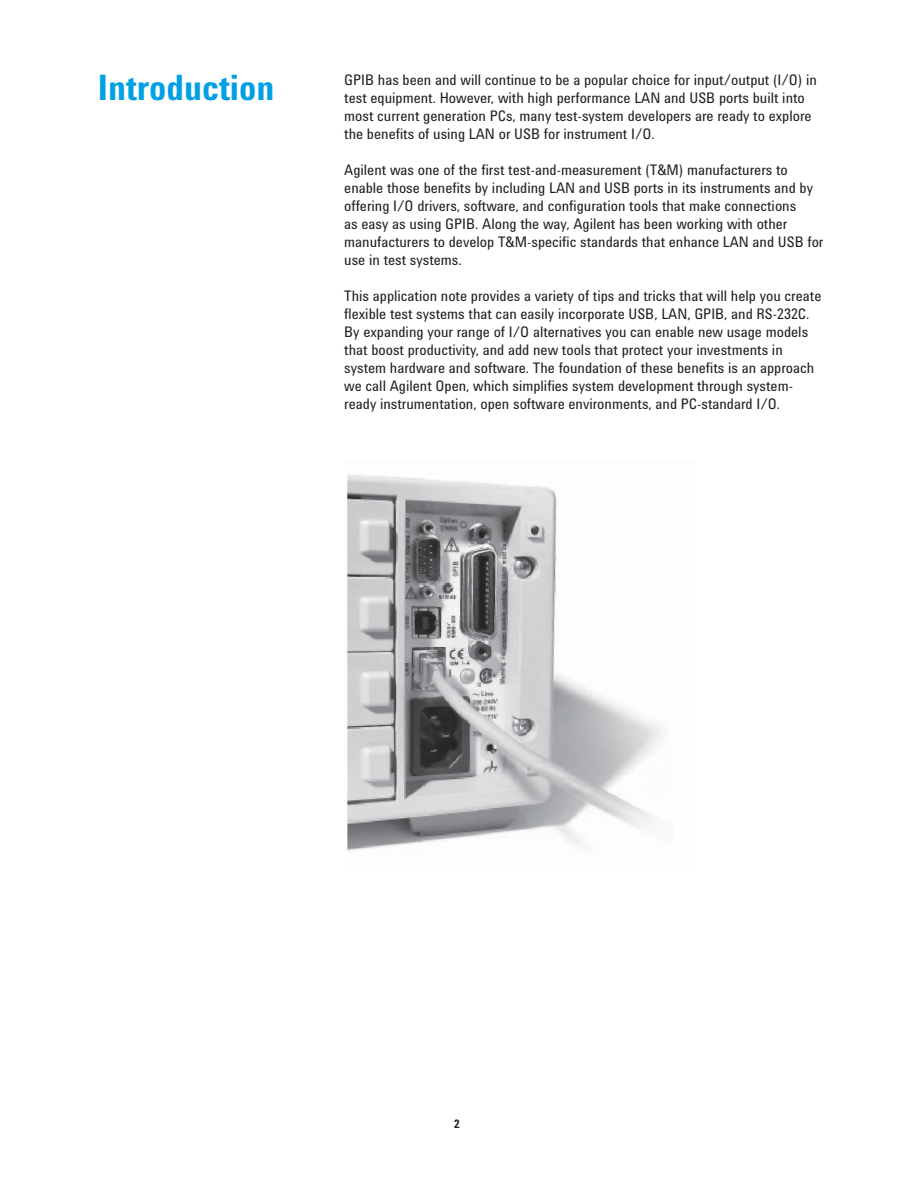
<style>
.page{position:relative;width:918px;height:1188px;background:#fff}
.page>*{position:absolute;margin:0;border:0;box-sizing:border-box;transform-origin:0 0}
.t1{font:700 36px "Agilent Condensed CFF";color:#00a0e4}
.t2{font:15px/18px "Agilent Condensed CFF";color:#231f20}
.t3{font:700 12px "Agilent Condensed CFF";color:#231f20}
</style>
<div class="page">
<img style="left:347px;top:474px;width:317px;height:377px">
<h1 class="t1" style="left:98px;top:74px;width:178px">Introduction</h1>
<p class="t2" style="left:344px;top:72px;width:474px">GPIB has been and will continue to be a popular choice for input/output (I/O) in test equipment. However, with high performance LAN and USB ports built into most current generation PCs, many test-system developers are ready to explore the benefits of using LAN or USB for instrument I/O.</p>
<p class="t2" style="left:344px;top:162px;width:481px">Agilent was one of the first test-and-measurement (T&amp;M) manufacturers to enable those benefits by including LAN and USB ports in its instruments and by offering I/O drivers, software, and configuration tools that make connections<br>as easy as using GPIB. Along the way, Agilent has been working with other manufacturers to develop T&amp;M-specific standards that enhance LAN and USB for use in test systems.</p>
<p class="t2" style="left:344px;top:288px;width:479px">This application note provides a variety of tips and tricks that will help you create flexible test systems that can easily incorporate USB, LAN, GPIB, and RS-232C.<br>By expanding your range of I/O alternatives you can enable new usage models that boost productivity, and add new tools that protect your investments in system hardware and software. The foundation of these benefits is an approach we call Agilent Open, which simplifies system development through system&shy;ready instrumentation, open software environments, and PC-standard I/O.</p>
<p class="t3" style="left:454px;top:1120px;width:7px">2</p>
</div>
